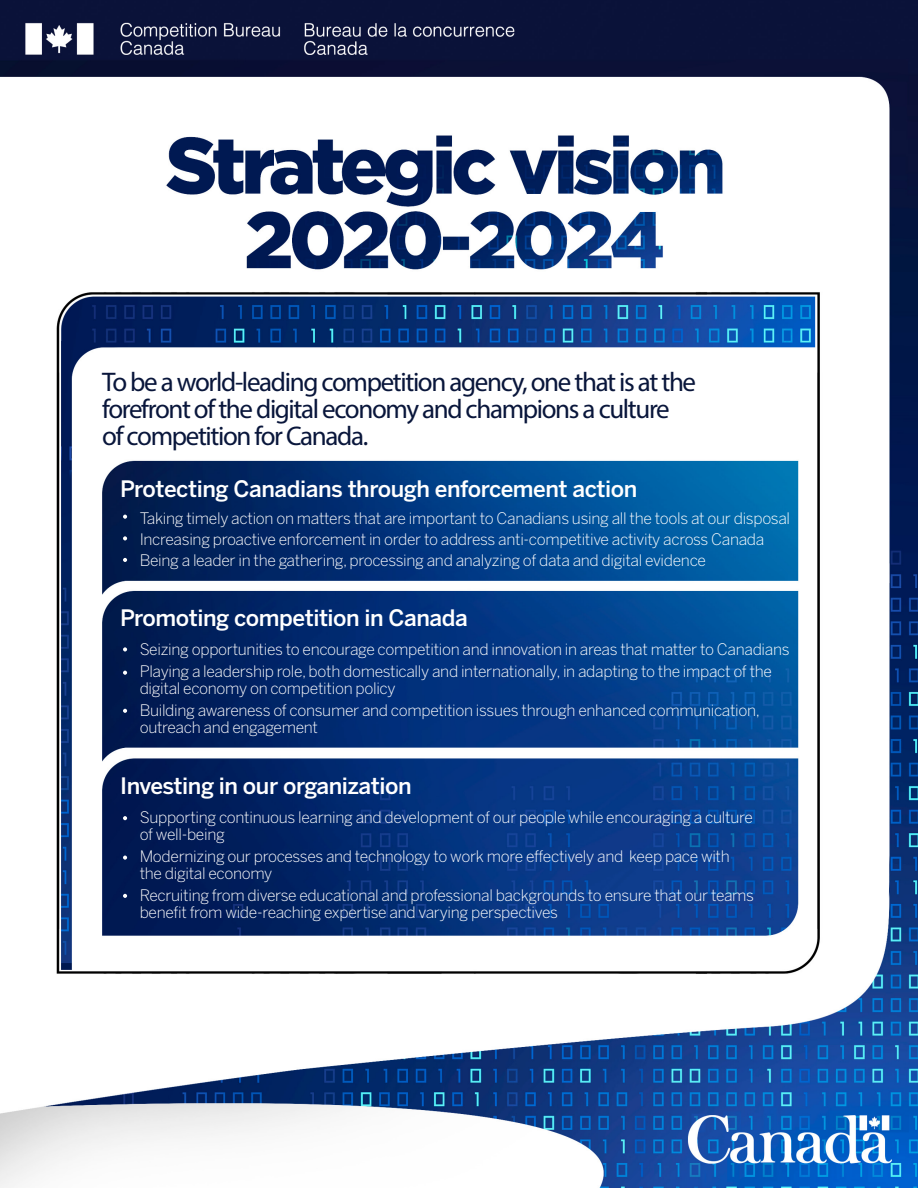
<style>
.page{position:relative;width:918px;height:1188px;background:#fff}
.page>*{position:absolute;margin:0;border:0;box-sizing:border-box;transform-origin:0 0}
.t1{font:27px/27px "Myriad Pro";letter-spacing:-.05em;color:#09163b}
.t2{font:500 22.5px "Benton Sans";letter-spacing:-.02em;color:#fff}
.t3{font:300 15.75px/16.5px "Benton Sans";letter-spacing:-.02em;color:#fff}
</style>
<div class="page">
<img style="left:0;top:0;width:918px;height:1188px">
<svg style="left:123px;top:515px;width:4px;height:4px"></svg>
<svg style="left:123px;top:536px;width:4px;height:4px"></svg>
<svg style="left:123px;top:558px;width:4px;height:4px"></svg>
<svg style="left:123px;top:647px;width:4px;height:5px"></svg>
<svg style="left:123px;top:671px;width:4px;height:4px"></svg>
<svg style="left:123px;top:709px;width:4px;height:4px"></svg>
<svg style="left:123px;top:816px;width:4px;height:4px"></svg>
<svg style="left:123px;top:856px;width:4px;height:4px"></svg>
<svg style="left:123px;top:894px;width:4px;height:4px"></svg>
<h1 class="t1" style="left:102px;top:368px;width:595px">To be a world-leading competition agency, one that is at the forefront of the digital economy and champions a culture of competition for Canada.</h1>
<h2 class="t2" style="left:120px;top:475px;width:519px">Protecting Canadians through enforcement action</h2>
<p class="t3" style="left:140px;top:507px;width:652px;line-height:21px">Taking timely action on matters that are important to Canadians using all the tools at our disposal<br>Increasing proactive enforcement in order to address anti-competitive activity across Canada<br>Being a leader in the gathering, processing and analyzing of data and digital evidence</p>
<h2 class="t2" style="left:120px;top:604px;width:349px">Promoting competition in Canada</h2>
<p class="t3" style="left:140px;top:638px;width:651px;line-height:22.5px">Seizing opportunities to encourage competition and innovation in areas that matter to Canadians<br>Playing a leadership role, both domestically and internationally, in adapting to the impact of the</p>
<p class="t3" style="left:140px;top:677px;width:622px;line-height:22.5px">digital economy on competition policy<br>Building awareness of consumer and competition issues through enhanced communication,</p>
<p class="t3" style="left:140px;top:719px;width:180px">outreach and engagement</p>
<h2 class="t2" style="left:120px;top:773px;width:293px">Investing in our organization</h2>
<p class="t3" style="left:140px;top:809px;width:615px">Supporting continuous learning and development of our people while encouraging a culture of well-being</p>
<p class="t3" style="left:140px;top:848px;width:592px">Modernizing our processes and technology to work more effectively and keep pace with the digital economy</p>
<p class="t3" style="left:140px;top:887px;width:616px">Recruiting from diverse educational and professional backgrounds to ensure that our teams benefit from wide-reaching expertise and varying perspectives</p>
</div>
